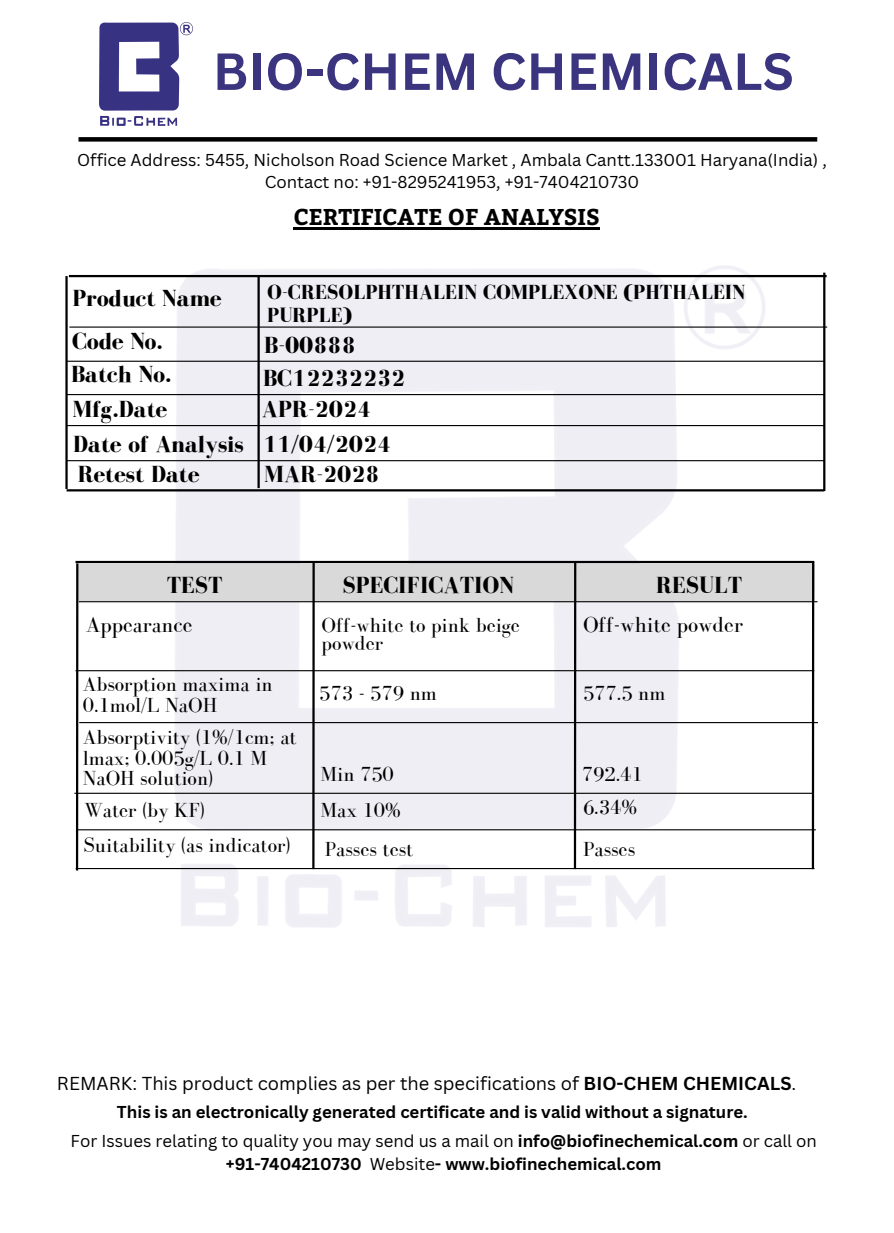
<style>
.page{position:relative;width:894px;height:1233px;background:#fff}
.page>*{position:absolute;margin:0;border:0;box-sizing:border-box;transform-origin:0 0}
.t1{font:700 51px "Canva Sans";color:#3b3580}
.t2{font:700 24px "Bodoni FLF";color:#000}
.t3{font:700 22.8px "Bitter";color:#000}
.t4{font:22.5px "Bodoni FLF";color:#000}
.t5{font:21px/20.2px "Bodoni FLF";color:#000}
.t6{font:700 21px/22.5px "Bodoni FLF";color:#000}
.t7{font:18.3px "Canva Sans";color:#000}
.t8{font:700 16.8px/22.5px "Canva Sans";color:#000;text-align:center}
.t9{font:16.8px/22.5px "Canva Sans";color:#000;text-align:center}
.s1{font-weight:700}
.s2{font-weight:400}
</style>
<div class="page">
<div style="left:78px;top:137px;width:739px;height:5px;background:#000"></div>
<img style="left:100px;top:22px;width:92px;height:104px">
<hr style="left:293px;top:228px;width:306px;height:2px;background:#000">
<hr style="left:69px;top:327px;width:757px;height:1px;background:#000">
<hr style="left:66px;top:361px;width:758px;height:1px;background:#000">
<hr style="left:66px;top:394px;width:758px;height:1px;background:#000">
<hr style="left:67px;top:425px;width:757px;height:1px;background:#000">
<hr style="left:67px;top:460px;width:757px;height:1px;background:#000">
<hr style="left:67px;top:489px;width:757px;height:2px;background:#000">
<hr style="left:65px;top:276px;width:3px;height:213px;background:#000">
<hr style="left:257px;top:275px;width:3px;height:213px;background:#000">
<hr style="left:822px;top:273px;width:3px;height:218px;background:#000">
<hr style="left:69px;top:275px;width:757px;height:2px;background:#000">
<hr style="left:79px;top:601px;width:738px;height:1px;background:#000">
<hr style="left:75px;top:561px;width:739px;height:2px;background:#000">
<div style="left:78px;top:564px;width:736px;height:37px;background:#d9d9d9"></div>
<hr style="left:75px;top:670px;width:739px;height:1px;background:#000">
<hr style="left:79px;top:722px;width:738px;height:1px;background:#000">
<hr style="left:77px;top:829px;width:738px;height:1px;background:#000">
<hr style="left:76px;top:563px;width:2px;height:308px;background:#000">
<hr style="left:74px;top:793px;width:739px;height:1px;background:#000">
<hr style="left:312px;top:562px;width:3px;height:307px;background:#000">
<hr style="left:573px;top:562px;width:3px;height:307px;background:#000">
<hr style="left:811px;top:562px;width:3px;height:307px;background:#000">
<hr style="left:76px;top:868px;width:738px;height:1px;background:#000">
<h1 class="t1" style="left:213px;top:35px;width:582px">BIO-CHEM CHEMICALS</h1>
<p class="t9" style="left:77px;top:148px;width:751px">Office Address: 5455, Nicholson Road Science Market , Ambala Cantt.133001 Haryana(India) ,<br>Contact no: +91-8295241953, +91-7404210730</p>
<h2 class="t3" style="left:293px;top:201px;width:308px">CERTIFICATE OF ANALYSIS</h2>
<h2 class="t2" style="left:72px;top:285px;width:151px">Product Name</h2>
<h3 class="t2" style="left:72px;top:328px;width:92px">Code No.</h3>
<h2 class="t2" style="left:71px;top:361px;width:102px">Batch No.</h2>
<h5 class="t2" style="left:72px;top:396px;width:96px">Mfg.Date</h5>
<h5 class="t2" style="left:73px;top:431px;width:172px">Date of Analysis</h5>
<h5 class="t2" style="left:78px;top:461px;width:123px">Retest Date</h5>
<h5 class="t6" style="left:267px;top:281px;width:479px">O-CRESOLPHTHALEIN COMPLEXONE (PHTHALEIN<br>PURPLE)</h5>
<h5 class="t2" style="left:264px;top:332px;width:93px">B-00888</h5>
<h5 class="t2" style="left:263px;top:365px;width:144px">BC12232232</h5>
<h5 class="t2" style="left:262px;top:396px;width:111px">APR-2024</h5>
<h5 class="t2" style="left:263px;top:431px;width:130px">11/04/2024</h5>
<h5 class="t2" style="left:264px;top:461px;width:117px">MAR-2028</h5>
<h4 class="t2" style="left:167px;top:572px;width:57px">TEST</h4>
<h3 class="t2" style="left:342px;top:572px;width:173px">SPECIFICATION</h3>
<h3 class="t2" style="left:656px;top:572px;width:87px">RESULT</h3>
<h3 class="t4" style="left:86px;top:612px;width:108px">Appearance</h3>
<h3 class="t5" style="left:321px;top:616px;width:200px;line-height:18px">Off-white to pink beige powder</h3>
<h3 class="t4" style="left:583px;top:612px;width:161px">Off-white powder</h3>
<h3 class="t5" style="left:83px;top:674px;width:191px">Absorption maxima in<br>0.1mol/L NaOH</h3>
<h5 class="t5" style="left:319px;top:682px;width:119px">573 - 579 nm</h5>
<h5 class="t5" style="left:583px;top:682px;width:84px">577.5 nm</h5>
<h5 class="t5" style="left:83px;top:727px;width:215px">Absorptivity (1%/1cm; at lmax; 0.005g/L 0.1 M<br>NaOH solution)</h5>
<h2 class="t5" style="left:320px;top:764px;width:75px">Min 750</h2>
<h2 class="t5" style="left:581px;top:764px;width:62px">792.41</h2>
<h2 class="t5" style="left:84px;top:800px;width:122px">Water (by KF)</h2>
<h3 class="t5" style="left:320px;top:800px;width:82px">Max 10%</h3>
<h3 class="t5" style="left:583px;top:797px;width:55px">6.34%</h3>
<h5 class="t5" style="left:84px;top:835px;width:208px">Suitability (as indicator)</h5>
<p class="t5" style="left:325px;top:839px;width:90px">Passes test</p>
<h6 class="t5" style="left:583px;top:839px;width:54px">Passes</h6>
<h2 class="t7" style="left:57px;top:1070px;width:740px">REMARK: This product complies as per the specifications of <span class="s1">BIO-CHEM CHEMICALS</span>.</h2>
<p class="t8" style="left:117px;top:1100px;width:632px">This is an electronically generated certificate and is valid without a signature.</p>
<h2 class="t8" style="left:71px;top:1129px;width:747px"><span class="s2">For Issues relating to quality you may send us a mail on</span> info@biofinechemical.com <span class="s2">or call on </span>+91-7404210730 <span class="s2">Website</span>- www.biofinechemical.com</h2>
</div>
